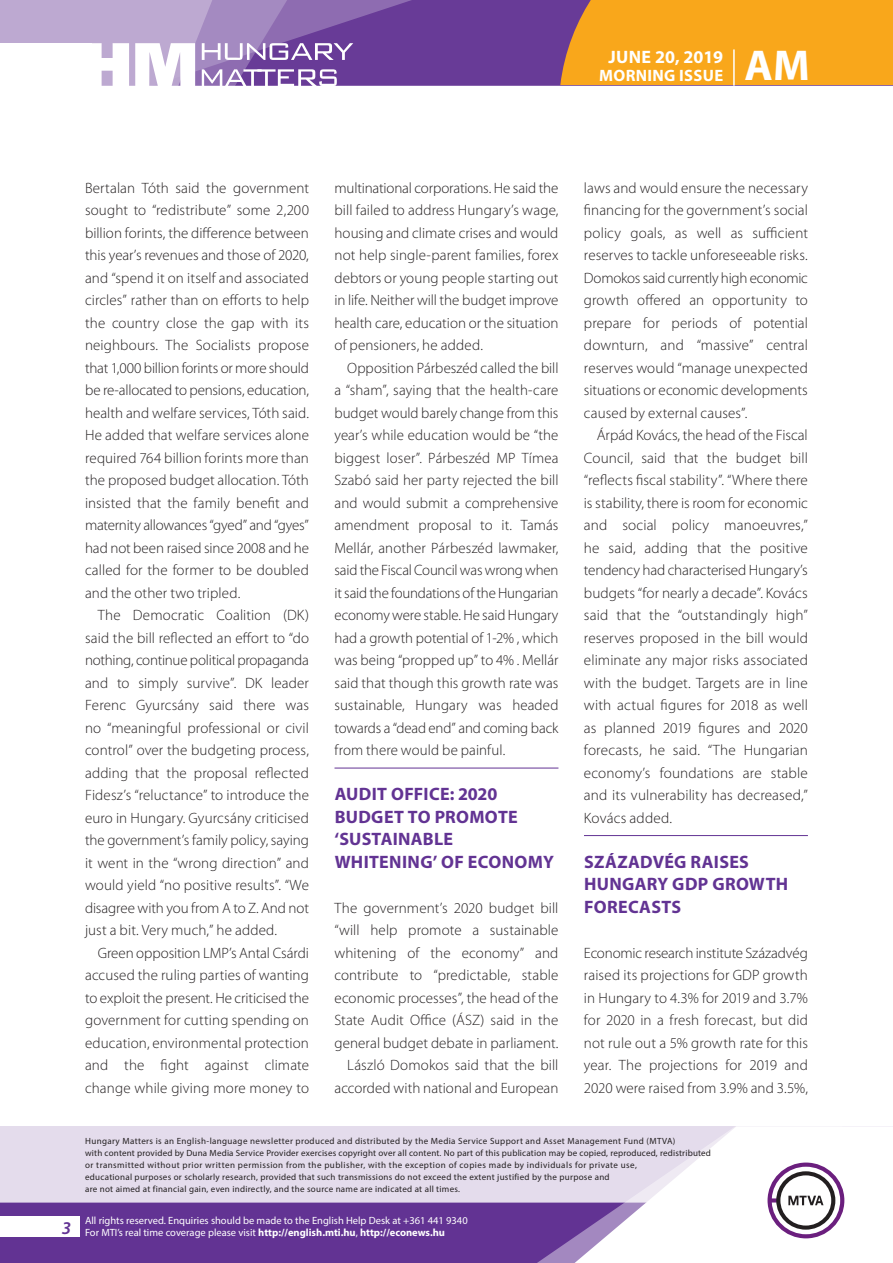
<style>
.page{position:relative;width:893px;height:1263px;background:#fff}
.page>*{position:absolute;margin:0;border:0;box-sizing:border-box;transform-origin:0 0}
.t1{font:700 43.35px "Myriad Pro";color:#fff}
._01_cimsor{font:700 18px/22.5px "Myriad Pro";letter-spacing:.015em;color:#623393}
.t2{font:700 18px "Myriad Pro";color:#fff}
.t3{font:italic 600 18px "Myriad Pro";color:#623393}
.t4{font:700 16.5px "Myriad Pro";letter-spacing:.02em;color:#fff}
._03_kenyer_szöveg-2{font:300 15px/22.5px "Myriad Pro";letter-spacing:.005em;color:#231f20;text-align:justify}
._03_kenyer_szöveg-1{font:300 15px/22.5px "Myriad Pro";letter-spacing:.005em;color:#231f20;text-align:justify}
.t5{font:10.5px/12px "Myriad Pro";color:#fff}
.t6{font:9px/12px "Myriad Pro";letter-spacing:.03em;color:#231f20}
.s1{font-weight:700}
</style>
<div class="page">
<div style="left:0;top:1126px;width:893px;height:137px;background:#e4dcec"></div>
<div style="left:0;top:1202px;width:506px;height:61px;background:#623393"></div>
<svg style="left:506px;top:1202px;width:69px;height:61px;fill:#623393"></svg>
<svg style="left:575px;top:1126px;width:318px;height:137px"></svg>
<div style="left:0;top:1216px;width:79px;height:20px;background:#fff"></div>
<div style="left:0;top:0;width:893px;height:85px;background:#683b97"></div>
<div style="left:560px;top:0;width:333px;height:85px;background:#f9a71b"></div>
<hr style="left:733px;top:49px;width:2px;height:37px;background:#fff">
<svg style="left:0;top:0;width:479px;height:86px"></svg>
<hr style="left:334px;top:768px;width:224px;height:1px;background:#623393">
<hr style="left:584px;top:835px;width:224px;height:1px;background:#623393">
<p class="t2" style="left:608px;top:45px;width:116px">JUNE 20, 2019</p>
<p class="t4" style="left:599px;top:65px;width:125px">MORNING ISSUE</p>
<h1 class="t1" style="left:745px;top:37px;width:67px">AM</h1>
<p class="_03_kenyer_szöveg-2" style="left:85px;top:176px;width:225px">Bertalan Tóth said the government sought to “redistribute” some 2,200 billion forints, the difference between this year’s revenues and those of 2020, and “spend it on itself and associated circles” rather than on efforts to help the country close the gap with its neighbours. The Socialists propose that 1,000 billion forints or more should be re-allocated to pensions, education, health and welfare services, Tóth said.<br>He added that welfare services alone required 764 billion forints more than the proposed budget allocation. Tóth insisted that the family benefit and maternity allowances “gyed” and “gyes” had not been raised since 2008 and he called for the former to be doubled and the other two tripled.</p>
<p class="_03_kenyer_szöveg-2" style="left:85px;top:604px;width:225px;text-indent:13px">The Democratic Coalition (DK) said the bill reflected an effort to “do nothing, continue political propaganda and to simply survive”. DK leader Ferenc Gyurcsány said there was no “meaningful professional or civil control” over the budgeting process, adding that the proposal reflected Fidesz’s “reluctance” to introduce the euro in Hungary. Gyurcsány criticised the government’s family policy, saying it went in the “wrong direction” and would yield “no positive results”. “We disagree with you from A to Z. And not just a bit. Very much,” he added.</p>
<p class="_03_kenyer_szöveg-2" style="left:85px;top:941px;width:225px;text-indent:13px">Green opposition LMP’s Antal Csárdi accused the ruling parties of wanting to exploit the present. He criticised the government for cutting spending on education, environmental protection and the fight against climate change while giving more money to</p>
<p class="_03_kenyer_szöveg-2" style="left:334px;top:176px;width:225px">multinational corporations. He said the bill failed to address Hungary’s wage, housing and climate crises and would not help single-parent families, forex debtors or young people starting out in life. Neither will the budget improve health care, education or the situation of pensioners, he added.</p>
<p class="_03_kenyer_szöveg-2" style="left:334px;top:356px;width:225px;text-indent:13px">Opposition Párbeszéd called the bill a “sham”, saying that the health-care budget would barely change from this year’s while education would be “the biggest loser”. Párbeszéd MP Tímea Szabó said her party rejected the bill and would submit a comprehensive amendment proposal to it. Tamás Mellár, another Párbeszéd lawmaker, said the Fiscal Council was wrong when it said the foundations of the Hungarian economy were stable. He said Hungary had a growth potential of 1-2% , which was being “propped up” to 4% . Mellár said that though this growth rate was sustainable, Hungary was headed towards a “dead end” and coming back from there would be painful.</p>
<p class="_01_cimsor" style="left:334px;top:782px;width:221px">AUDIT OFFICE: 2020<br>BUDGET TO PROMOTE ‘SUSTAINABLE<br>WHITENING’ OF ECONOMY</p>
<p class="_03_kenyer_szöveg-1" style="left:334px;top:896px;width:225px">The government’s 2020 budget bill “will help promote a sustainable whitening of the economy” and contribute to “predictable, stable economic processes”, the head of the State Audit Office (ÁSZ) said in the general budget debate in parliament.</p>
<p class="_03_kenyer_szöveg-2" style="left:334px;top:1054px;width:225px;text-align:right">László Domokos said that the bill accorded with national and European</p>
<p class="_03_kenyer_szöveg-2" style="left:584px;top:176px;width:225px">laws and would ensure the necessary financing for the government’s social policy goals, as well as sufficient reserves to tackle unforeseeable risks.<br>Domokos said currently high economic growth offered an opportunity to prepare for periods of potential downturn, and “massive” central reserves would “manage unexpected situations or economic developments caused by external causes”.</p>
<p class="_03_kenyer_szöveg-2" style="left:584px;top:424px;width:225px;text-indent:13px">Árpád Kovács, the head of the Fiscal Council, said that the budget bill “reflects fiscal stability”. “Where there is stability, there is room for economic and social policy manoeuvres,” he said, adding that the positive tendency had characterised Hungary’s budgets “for nearly a decade”. Kovács said that the “outstandingly high” reserves proposed in the bill would eliminate any major risks associated with the budget. Targets are in line with actual figures for 2018 as well as planned 2019 figures and 2020 forecasts, he said. “The Hungarian economy’s foundations are stable and its vulnerability has decreased,” Kovács added.</p>
<p class="_01_cimsor" style="left:584px;top:850px;width:205px">SZÁZADVÉG RAISES<br>HUNGARY GDP GROWTH<br>FORECASTS</p>
<p class="_03_kenyer_szöveg-1" style="left:584px;top:941px;width:225px">Economic research institute Századvég raised its projections for GDP growth in Hungary to 4.3% for 2019 and 3.7% for 2020 in a fresh forecast, but did not rule out a 5% growth rate for this year. The projections for 2019 and 2020 were raised from 3.9% and 3.5%,</p>
<p class="t3" style="left:62px;top:1217px;width:11px">3</p>
<p class="t6" style="left:85px;top:1134px;width:627px">Hungary Matters is an English-language newsletter produced and distributed by the Media Service Support and Asset Management Fund (MTVA)<br>with content provided by Duna Media Service Provider exercises copyright over all content. No part of this publication may be copied, reproduced, redistributed or transmitted without prior written permission from the publisher, with the exception of copies made by individuals for private use,<br>educational purposes or scholarly research, provided that such transmissions do not exceed the extent justified by the purpose and<br>are not aimed at financial gain, even indirectly, and the source name are indicated at all times.</p>
<p class="t5" style="left:85px;top:1214px;width:384px">All rights reserved. Enquiries should be made to the English Help Desk at +361 441 9340<br>For MTI’s real time coverage please visit <span class="s1">http://english.mti.hu</span>, <span class="s1">http://econews.hu</span></p>
</div>
